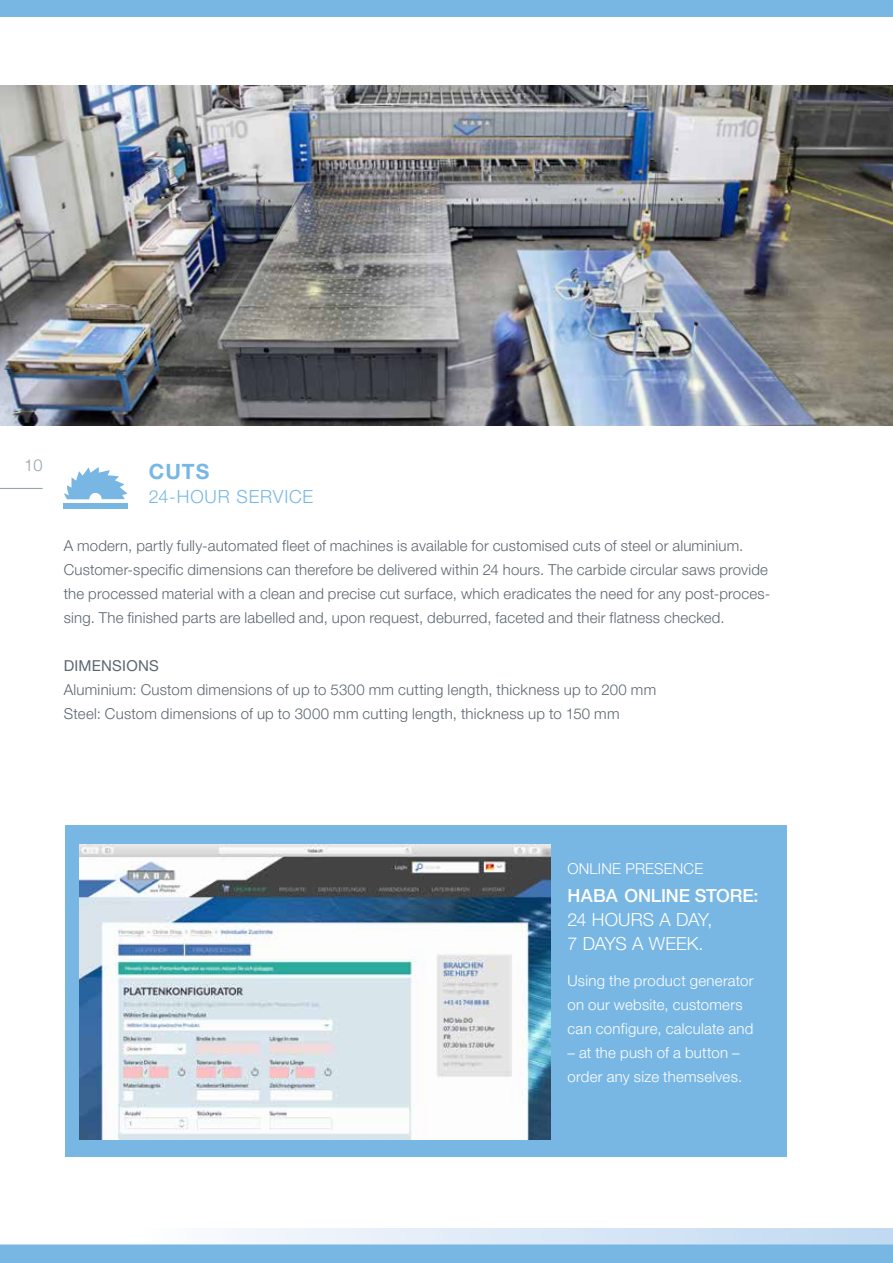
<style>
.page{position:relative;width:893px;height:1263px;background:#fff}
.page>*{position:absolute;margin:0;border:0;box-sizing:border-box;transform-origin:0 0}
.t1{font:700 21px "Helvetica Neue LT Pro";color:#78b7e4}
.t2{font:300 18px/24px "Helvetica Neue LT Pro";letter-spacing:-.005em;color:#fff}
.t3{font:500 18px "Helvetica Neue LT Pro";letter-spacing:-.01em;color:#fff}
.t4{font:300 18px "Helvetica Neue LT Pro";letter-spacing:.045em;color:#78b7e4}
.t5{font:300 16.5px "Helvetica Neue LT Pro";color:#95a3ab}
.t6{font:300 15px/24px "Helvetica Neue LT Pro";letter-spacing:.015em;color:#5c6670}
.t7{font:300 15px/24px "Helvetica Neue LT Pro";letter-spacing:.015em;color:#fff}
.t8{font:15px "Helvetica Neue LT Pro";letter-spacing:.015em;color:#5c6670}
</style>
<div class="page">
<div style="left:0;top:1229px;width:893px;height:34px;background:linear-gradient(to right,#fff,#c0d8f1)"></div>
<div style="left:0;top:1244px;width:893px;height:19px;background:#78b7e4"></div>
<div style="left:0;top:0;width:893px;height:16px;background:#78b7e4"></div>
<div style="left:64px;top:503px;width:64px;height:5px;background:#78b7e4"></div>
<svg style="left:64px;top:467px;width:64px;height:32px"></svg>
<div style="left:65px;top:825px;width:722px;height:332px;background:#78b7e4"></div>
<img style="left:80px;top:845px;width:471px;height:294px">
<hr style="left:0;top:488px;width:43px;height:1px;background:#95a3ab">
<img style="left:0;top:85px;width:893px;height:340px">
<p class="t5" style="left:24px;top:455px;width:20px">10</p>
<h1 class="t1" style="left:149px;top:458px;width:62px">CUTS</h1>
<p class="t4" style="left:149px;top:485px;width:166px">24-HOUR SERVICE</p>
<p class="t6" style="left:64px;top:533px;width:708px">A modern, partly fully-automated fleet of machines is available for customised cuts of steel or aluminium.<br>Customer-specific dimensions can therefore be delivered within 24 hours. The carbide circular saws provide the processed material with a clean and precise cut surface, which eradicates the need for any post-proces&shy;sing. The finished parts are labelled and, upon request, deburred, faceted and their flatness checked.</p>
<p class="t8" style="left:64px;top:656px;width:97px">DIMENSIONS</p>
<p class="t6" style="left:64px;top:677px;width:594px">Aluminium: Custom dimensions of up to 5300 mm cutting length, thickness up to 200 mm<br>Steel: Custom dimensions of up to 3000 mm cutting length, thickness up to 150 mm</p>
<p class="t7" style="left:567px;top:856px;width:69px">ONLINE presence</p>
<p class="t3" style="left:567px;top:885px;width:192px">HABA ONLINE STORE:</p>
<p class="t2" style="left:567px;top:907px;width:146px">24 HOURS A DAY,<br>7 DAYS A WEEK.</p>
<p class="t7" style="left:567px;top:968px;width:187px">Using the product generator on our website, customers can configure, calculate and</p>
<p class="t7" style="left:567px;top:1040px;width:176px">– at the push of a button – order any size themselves.</p>
</div>
